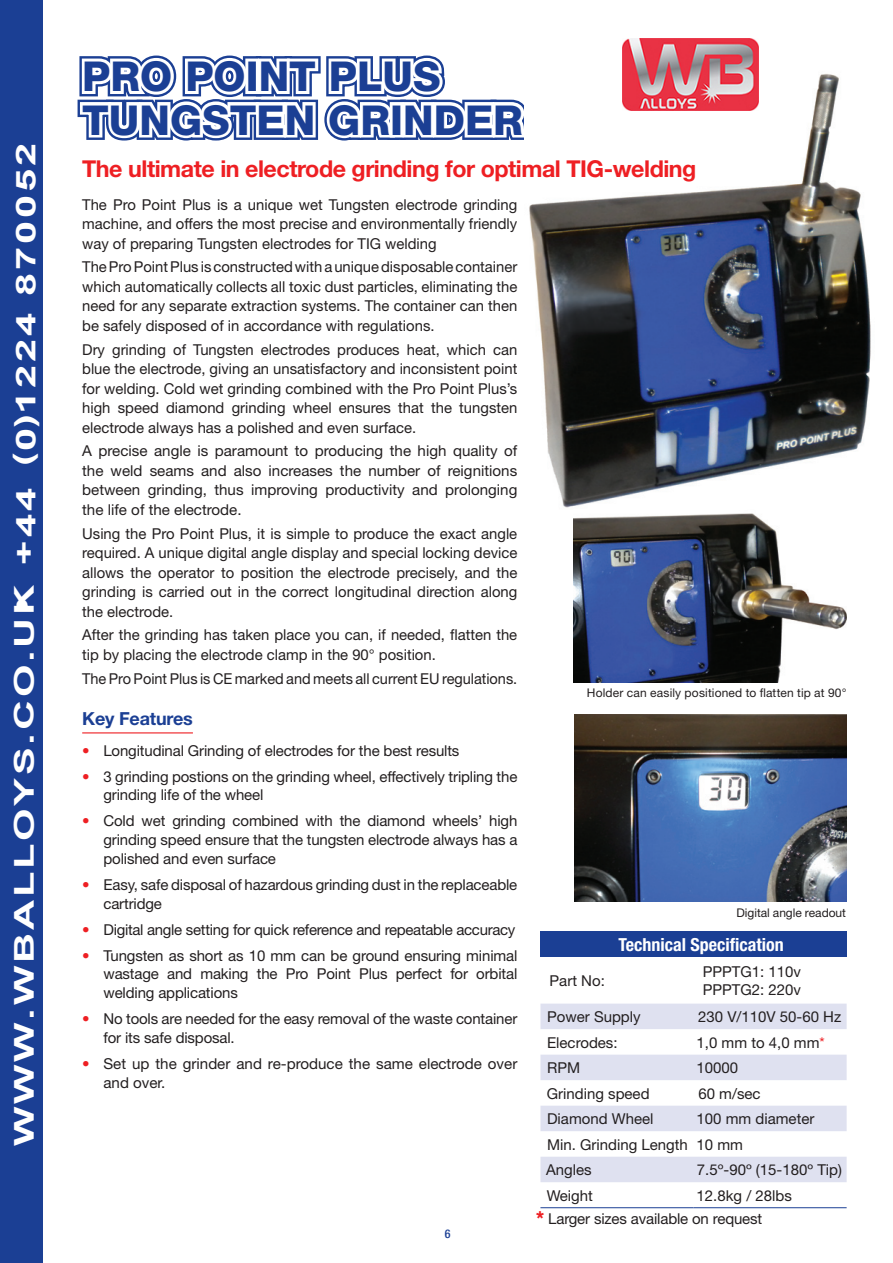
<style>
.page{position:relative;width:893px;height:1263px;background:#fff}
.page>*{position:absolute;margin:0;border:0;box-sizing:border-box;transform-origin:0 0}
.t1{font:800 41.25px "Helvetica Neue";color:#1b3f94}
.t2{font:700 27.3px "Arial";letter-spacing:.065em;color:#fff;scale:1.53 1}
.t3{font:700 23.25px "Helvetica Neue";letter-spacing:-.02em;color:#ee1f23}
.Paragraph_Style13{font:700 condensed 18px "Helvetica Neue";color:#fff}
.t4{font:700 18px "Helvetica Neue";letter-spacing:-.01em;color:#1b3f94}
.Paragraph_Style13-2{font:15px/19.5px "Helvetica Neue";color:#231f20;text-align:justify}
.Paragraph_Style13-3{font:15px "Helvetica Neue";letter-spacing:-.02em;color:#231f20}
.Body{font:12px "Helvetica Neue";letter-spacing:.01em;color:#231f20}
.Body-2{font:500 condensed 12px "Helvetica Neue";color:#1b3f94}
.s1{font-size:39px}
.s2{color:#ee1f23}
.s3{font-weight:900;font-stretch:expanded;font-size:18px;color:#ee1f23}
</style>
<div class="page">
<div style="left:0;top:0;width:43px;height:1263px;background:#1b3f94"></div>
<svg style="left:77px;top:55px;width:447px;height:86px"></svg>
<hr style="left:82px;top:732px;width:111px;height:1px;background:#ee1f23">
<img style="left:529px;top:73px;width:342px;height:435px">
<img style="left:574px;top:715px;width:272px;height:186px">
<div style="left:540px;top:931px;width:307px;height:26px;background:#1b3f94"></div>
<svg style="left:540px;top:1003px;width:307px;height:179px;fill:#dfe1f0"></svg>
<hr style="left:540px;top:1207px;width:153px;height:1px;background:#1b3f94">
<hr style="left:693px;top:1207px;width:154px;height:1px;background:#1b3f94">
<img style="left:573px;top:513px;width:274px;height:170px">
<img style="left:622px;top:38px;width:137px;height:72px">
<h2 class="t2" style="left:8px;top:451px;width:203px;rotate:-90deg">0)1224 870052</h2>
<h2 class="t2" style="left:5px;top:466px;width:11px;rotate:-90deg">(</h2>
<h2 class="t2" style="left:6px;top:1146px;width:432px;rotate:-90deg">WWW.WBALLOYS.CO.UK<span class="s1">•</span> +44</h2>
<p class="t1" style="left:82px;top:52px;width:360px">PRO POINT PLUS</p>
<p class="t1" style="left:82px;top:95px;width:442px">TUNGSTEN GRINDER</p>
<p class="t3" style="left:82px;top:154px;width:616px">The ultimate in electrode grinding for optimal TIG-welding</p>
<p class="Paragraph_Style13-2" style="left:82px;top:194px;width:437px">The Pro Point Plus is a unique wet Tungsten electrode grinding machine, and offers the most precise and environmentally friendly way of preparing Tungsten electrodes for TIG welding</p>
<p class="Paragraph_Style13-2" style="left:82px;top:257px;width:437px">The Pro Point Plus is constructed with a unique disposable container which automatically collects all toxic dust particles, eliminating the need for any separate extraction systems. The container can then be safely disposed of in accordance with regulations.</p>
<p class="Paragraph_Style13-2" style="left:82px;top:339px;width:437px">Dry grinding of Tungsten electrodes produces heat, which can blue the electrode, giving an unsatisfactory and inconsistent point for welding. Cold wet grinding combined with the Pro Point Plus’s high speed diamond grinding wheel ensures that the tungsten electrode always has a polished and even surface.</p>
<p class="Paragraph_Style13-2" style="left:82px;top:441px;width:437px">A precise angle is paramount to producing the high quality of the weld seams and also increases the number of reignitions between grinding, thus improving productivity and prolonging the life of the electrode.</p>
<p class="Paragraph_Style13-2" style="left:82px;top:523px;width:437px">Using the Pro Point Plus, it is simple to produce the exact angle required. A unique digital angle display and special locking device allows the operator to position the electrode precisely, and the grinding is carried out in the correct longitudinal direction along the electrode.</p>
<p class="Paragraph_Style13-2" style="left:82px;top:625px;width:437px">After the grinding has taken place you can, if needed, flatten the tip by placing the electrode clamp in the 90° position.</p>
<p class="Paragraph_Style13-2" style="left:82px;top:668px;width:437px">The Pro Point Plus is CE marked and meets all current EU regulations.</p>
<p class="t4" style="left:82px;top:708px;width:112px">Key Features</p>
<p class="Paragraph_Style13-2" style="left:82px;top:740px;width:379px"><span class="s2">•</span> Longitudinal Grinding of electrodes for the best results</p>
<p class="Paragraph_Style13-2" style="left:103px;top:767px;width:415px;line-height:18.8px;text-indent:-21px"><span class="s2">•</span> 3 grinding postions on the grinding wheel, effectively tripling the grinding life of the wheel</p>
<p class="Paragraph_Style13-2" style="left:103px;top:811px;width:415px;line-height:18.8px;text-indent:-21px"><span class="s2">•</span> Cold wet grinding combined with the diamond wheels’ high grinding speed ensure that the tungsten electrode always has a polished and even surface</p>
<p class="Paragraph_Style13-2" style="left:103px;top:875px;width:415px;line-height:18.8px;text-indent:-21px"><span class="s2">•</span> Easy, safe disposal of hazardous grinding dust in the replaceable cartridge</p>
<p class="Paragraph_Style13-3" style="left:82px;top:920px;width:435px"><span class="s2">•</span> Digital angle setting for quick reference and repeatable accuracy</p>
<p class="Paragraph_Style13-2" style="left:103px;top:946px;width:415px;line-height:18.8px;text-indent:-21px"><span class="s2">•</span> Tungsten as short as 10 mm can be ground ensuring minimal wastage and making the Pro Point Plus perfect for orbital welding applications</p>
<p class="Paragraph_Style13-2" style="left:103px;top:1009px;width:415px;line-height:18.8px;text-indent:-21px"><span class="s2">•</span> No tools are needed for the easy removal of the waste container for its safe disposal.</p>
<p class="Paragraph_Style13-2" style="left:103px;top:1054px;width:415px;line-height:18.8px;text-indent:-21px"><span class="s2">•</span> Set up the grinder and re-produce the same electrode over and over.</p>
<p class="Body-2" style="left:445px;top:1227px;width:7px">6</p>
<p class="Body" style="left:587px;top:685px;width:261px">Holder can easily positioned to flatten tip at 90°</p>
<p class="Body" style="left:736px;top:905px;width:111px">Digital angle readout</p>
<p class="Paragraph_Style13" style="left:619px;top:934px;width:167px">Technical Specification</p>
<p class="Paragraph_Style13-2" style="left:550px;top:971px;width:57px">Part No:</p>
<p class="Paragraph_Style13-2" style="left:703px;top:962px;width:100px;line-height:18px">PPPTG1: 110v<br>PPPTG2: 220v</p>
<p class="Paragraph_Style13-2" style="left:547px;top:1007px;width:95px">Power Supply</p>
<p class="Paragraph_Style13-2" style="left:698px;top:1007px;width:145px">230 V/110V 50-60 Hz</p>
<p class="Paragraph_Style13-2" style="left:547px;top:1032px;width:72px">Elecrodes:</p>
<p class="Paragraph_Style13-2" style="left:697px;top:1032px;width:130px">1,0 mm to 4,0 mm<span class="s2">*</span></p>
<p class="Paragraph_Style13-2" style="left:547px;top:1058px;width:35px">RPM</p>
<p class="Paragraph_Style13-2" style="left:697px;top:1058px;width:43px">10000</p>
<p class="Paragraph_Style13-2" style="left:547px;top:1083px;width:104px">Grinding speed</p>
<p class="Paragraph_Style13-2" style="left:698px;top:1083px;width:64px">60 m/sec</p>
<p class="Paragraph_Style13-2" style="left:547px;top:1109px;width:108px">Diamond Wheel</p>
<p class="Paragraph_Style13-2" style="left:697px;top:1109px;width:119px">100 mm diameter</p>
<p class="Paragraph_Style13-2" style="left:547px;top:1134px;width:142px">Min. Grinding Length</p>
<p class="Paragraph_Style13-2" style="left:697px;top:1134px;width:48px">10 mm</p>
<p class="Paragraph_Style13-2" style="left:546px;top:1160px;width:47px">Angles</p>
<p class="Paragraph_Style13-2" style="left:697px;top:1160px;width:147px">7.5º-90º (15-180º Tip)</p>
<p class="Paragraph_Style13-2" style="left:547px;top:1185px;width:48px">Weight</p>
<p class="Paragraph_Style13-2" style="left:697px;top:1185px;width:97px">12.8kg / 28lbs</p>
<p class="Paragraph_Style13-2" style="left:537px;top:1209px;width:227px"><span class="s3">*</span> Larger sizes available on request</p>
</div>
